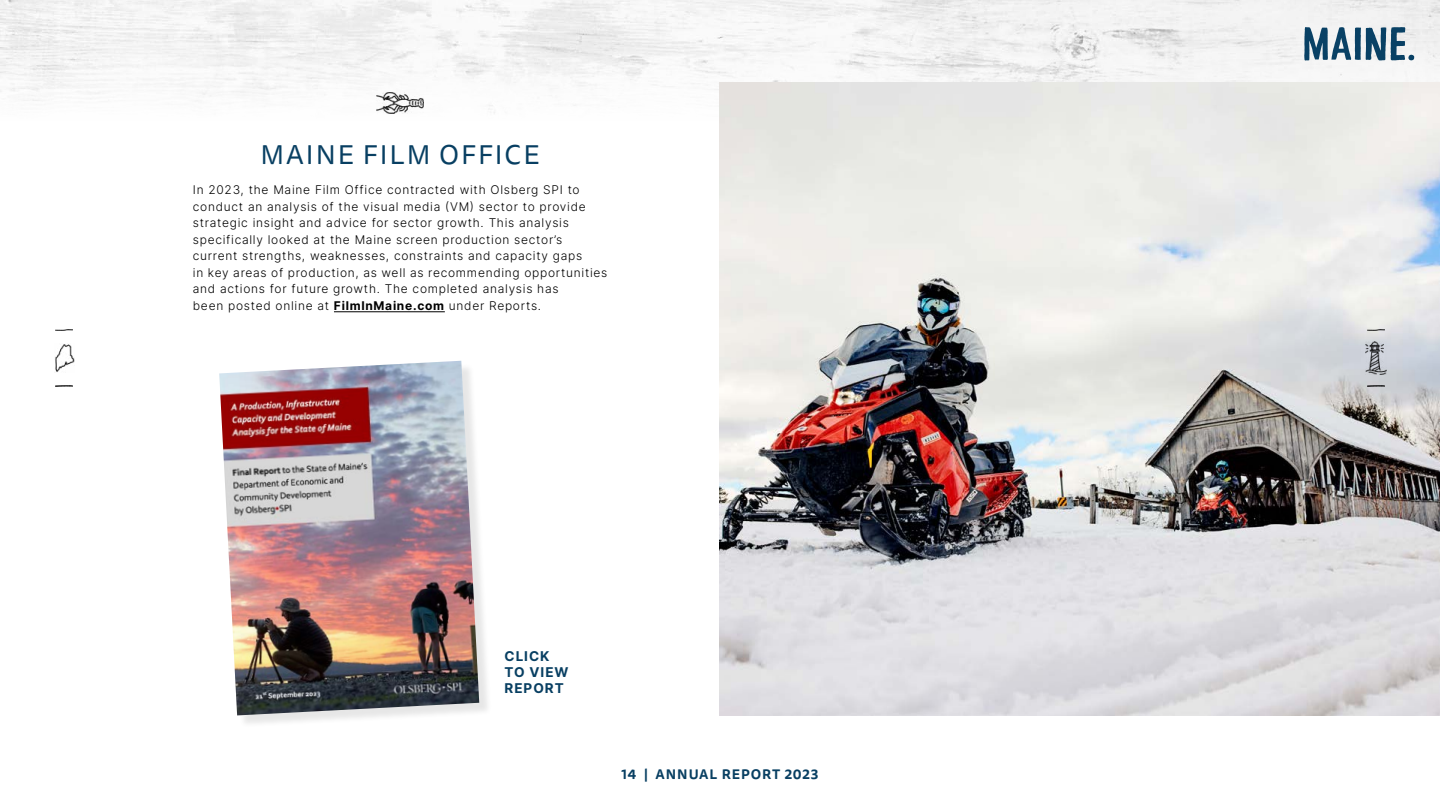
<style>
.page{position:relative;width:1440px;height:810px;background:#fff}
.page>*{position:absolute;margin:0;border:0;box-sizing:border-box;transform-origin:0 0}
.t1{font:27px "Tisa Sans Pro";letter-spacing:.07em;color:#083f62}
.t2{font:700 13.5px "Tisa Sans Pro";letter-spacing:.07em;color:#083f62}
.t3{font:700 13.5px/15.8px "Inter";letter-spacing:.07em;color:#083f62}
.t4{font:300 12px/16.5px "Inter";letter-spacing:.06em;color:#000}
.s1{font-weight:700}
</style>
<div class="page">
<div style="left:0;top:27px;width:1440px;height:111px;background:linear-gradient(to bottom,#eee,#fff)"></div>
<div style="left:0;top:130px;width:1440px;height:130px;background:#fff"></div>
<hr style="left:334px;top:311px;width:111px;height:1px;background:#000">
<img style="left:720px;top:82px;width:720px;height:634px">
<div style="left:221px;top:363px;width:271px;height:365px;background:#000;opacity:.1"></div>
<img style="left:219px;top:361px;width:260px;height:354px">
<img style="left:377px;top:93px;width:46px;height:20px">
<img style="left:1366px;top:342px;width:20px;height:32px">
<svg style="left:1367px;top:329px;width:17px;height:2px"></svg>
<svg style="left:1367px;top:386px;width:17px;height:1px"></svg>
<img style="left:55px;top:344px;width:19px;height:28px">
<svg style="left:56px;top:329px;width:17px;height:2px"></svg>
<svg style="left:56px;top:386px;width:17px;height:1px"></svg>
<svg style="left:1304px;top:27px;width:110px;height:34px"></svg>
<h1 class="t1" style="left:261px;top:137px;width:281px">MAINE FILM OFFICE</h1>
<p class="t4" style="left:193px;top:181px;width:416px">In 2023, the Maine Film Office contracted with Olsberg SPI to conduct an analysis of the visual media (VM) sector to provide strategic insight and advice for sector growth. This analysis specifically looked at the Maine screen production sector’s current strengths, weaknesses, constraints and capacity gaps<br>in key areas of production, as well as recommending opportunities and actions for future growth. The completed analysis has<br>been posted online at <span class="s1">FilmInMaine.com</span> under Reports.</p>
<p class="t3" style="left:505px;top:648px;width:66px">CLICK<br>TO VIEW<br>REPORT</p>
<p class="t2" style="left:621px;top:765px;width:199px">14 | ANNUAL REPORT 2023</p>
</div>
